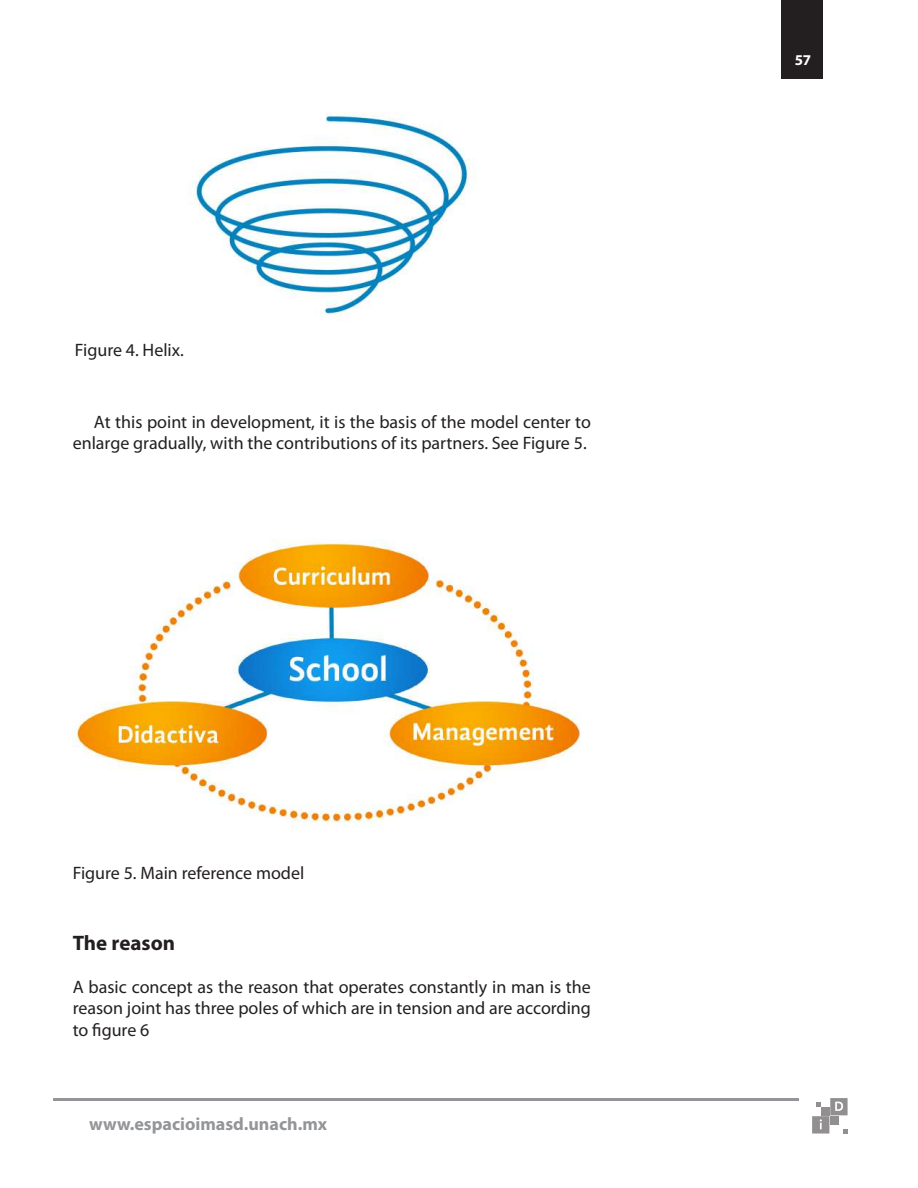
<style>
.page{position:relative;width:918px;height:1188px;background:#fff}
.page>*{position:absolute;margin:0;border:0;box-sizing:border-box;transform-origin:0 0}
.t1{font:700 21px "Myriad Pro";color:#231f20}
.t2{font:18px/21.6px "Myriad Pro";color:#231f20;text-align:right}
.t3{font:700 18px "Myriad Pro";color:#939598}
.t4{font:700 15px "Myriad Pro";color:#fff}
</style>
<div class="page">
<hr style="left:54px;top:1098px;width:745px;height:3px;background:#939598">
<svg style="left:812px;top:1098px;width:36px;height:36px"></svg>
<div style="left:782px;top:0;width:41px;height:78px;background:#231f20"></div>
<img style="left:188px;top:112px;width:285px;height:206px">
<img style="left:74px;top:539px;width:507px;height:289px">
<p class="t2" style="left:75px;top:338px;width:111px">Figure 4. Helix.</p>
<p class="t2" style="left:73px;top:410px;width:520px">At this point in development, it is the basis of the model center to enlarge gradually, with the contributions of its partners. See Figure 5.</p>
<p class="t2" style="left:73px;top:862px;width:233px">Figure 5. Main reference model</p>
<p class="t1" style="left:73px;top:929px;width:104px">The reason</p>
<p class="t2" style="left:73px;top:976px;width:520px;text-align:justify">A basic concept as the reason that operates constantly in man is the reason joint has three poles of which are in tension and are according to figure 6</p>
<p class="t3" style="left:89px;top:1112px;width:240px">www.espacioimasd.unach.mx</p>
<p class="t4" style="left:795px;top:50px;width:18px">57</p>
</div>
